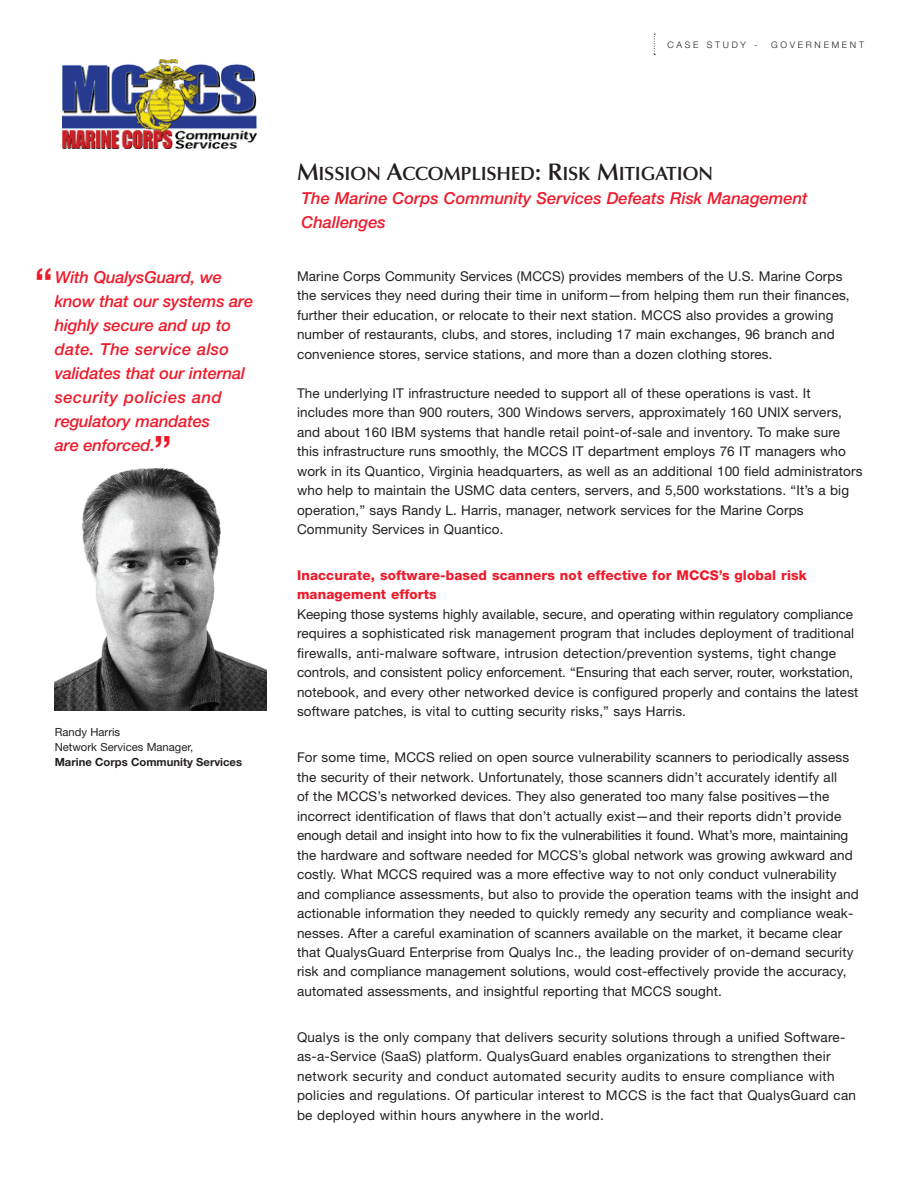
<style>
.page{position:relative;width:918px;height:1188px;background:#fff}
.page>*{position:absolute;margin:0;border:0;box-sizing:border-box;transform-origin:0 0}
.t1{font:500 42px "Helvetica Neue";color:#ee1b2c}
.t2{font:19.2px "Optima Demi Bold SC800";letter-spacing:-.015em;color:#231f20}
.t3{font:italic 500 16.5px/24px "Helvetica Neue";letter-spacing:-.01em;color:#ee1b2c}
.t4{font:13.5px/19.5px "Helvetica Neue";letter-spacing:.01em;color:#231f20}
.t5{font:800 13.5px/19.5px "Helvetica Neue";letter-spacing:.01em;color:#ee1b2c}
.t6{font:11.25px/15px "Helvetica Neue";color:#231f20}
.t7{font:700 11.25px "Helvetica Neue";color:#231f20}
.t8{font:300 9px "Helvetica Neue";letter-spacing:.3em;color:#231f20}
.s1{font-size:24px}
</style>
<div class="page">
<svg style="left:654px;top:34px;width:1px;height:21px"></svg>
<img style="left:62px;top:60px;width:195px;height:89px">
<img style="left:54px;top:468px;width:212px;height:243px">
<p class="t8" style="left:667px;top:39px;width:92px">CASE STUDY -</p>
<p class="t8" style="left:771px;top:39px;width:94px">GOVERNEMENT</p>
<h1 class="t1" style="left:34px;top:258px;width:20px">“</h1>
<p class="t3" style="left:55px;top:265px;width:200px">With QualysGuard, we know that our systems are highly secure and up to date. The service also validates that our internal security policies and regulatory mandates<br>are enforced.</p>
<h1 class="t1" style="left:154px;top:426px;width:20px">”</h1>
<p class="t6" style="left:55px;top:724px;width:140px">Randy Harris<br>Network Services Manager,</p>
<p class="t7" style="left:55px;top:755px;width:189px">Marine Corps Community Services</p>
<h2 class="t2" style="left:297px;top:162px;width:418px"><span class="s1">M</span>ISSION <span class="s1">A</span>CCOMPLISHED<span class="s1">: R</span>ISK <span class="s1">M</span>ITIGATION</h2>
<p class="t3" style="left:302px;top:186px;width:508px">The Marine Corps Community Services Defeats Risk Management<br>Challenges</p>
<p class="t4" style="left:297px;top:266px;width:554px">Marine Corps Community Services (MCCS) provides members of the U.S. Marine Corps the services they need during their time in uniform—from helping them run their finances, further their education, or relocate to their next station. MCCS also provides a growing number of restaurants, clubs, and stores, including 17 main exchanges, 96 branch and convenience stores, service stations, and more than a dozen clothing stores.</p>
<p class="t4" style="left:297px;top:383px;width:567px">The underlying IT infrastructure needed to support all of these operations is vast. It includes more than 900 routers, 300 Windows servers, approximately 160 UNIX servers, and about 160 IBM systems that handle retail point-of-sale and inventory. To make sure this infrastructure runs smoothly, the MCCS IT department employs 76 IT managers who work in its Quantico, Virginia headquarters, as well as an additional 100 field administrators who help to maintain the USMC data centers, servers, and 5,500 workstations. “It’s a big operation,” says Randy L. Harris, manager, network services for the Marine Corps Community Services in Quantico.</p>
<p class="t5" style="left:297px;top:565px;width:511px">Inaccurate, software-based scanners not effective for MCCS’s global risk management efforts</p>
<p class="t4" style="left:297px;top:604px;width:563px">Keeping those systems highly available, secure, and operating within regulatory compliance requires a sophisticated risk management program that includes deployment of traditional firewalls, anti-malware software, intrusion detection/prevention systems, tight change controls, and consistent policy enforcement. “Ensuring that each server, router, workstation, notebook, and every other networked device is configured properly and contains the latest software patches, is vital to cutting security risks,” says Harris.</p>
<p class="t4" style="left:297px;top:747px;width:563px">For some time, MCCS relied on open source vulnerability scanners to periodically assess the security of their network. Unfortunately, those scanners didn’t accurately identify all<br>of the MCCS’s networked devices. They also generated too many false positives—the incorrect identification of flaws that don’t actually exist—and their reports didn’t provide enough detail and insight into how to fix the vulnerabilities it found. What’s more, maintaining the hardware and software needed for MCCS’s global network was growing awkward and costly. What MCCS required was a more effective way to not only conduct vulnerability and compliance assessments, but also to provide the operation teams with the insight and actionable information they needed to quickly remedy any security and compliance weak&shy;nesses. After a careful examination of scanners available on the market, it became clear that QualysGuard Enterprise from Qualys Inc., the leading provider of on-demand security risk and compliance management solutions, would cost-effectively provide the accuracy, automated assessments, and insightful reporting that MCCS sought.</p>
<p class="t4" style="left:297px;top:1027px;width:561px">Qualys is the only company that delivers security solutions through a unified Software&shy;as-a-Service (SaaS) platform. QualysGuard enables organizations to strengthen their network security and conduct automated security audits to ensure compliance with policies and regulations. Of particular interest to MCCS is the fact that QualysGuard can be deployed within hours anywhere in the world.</p>
</div>
